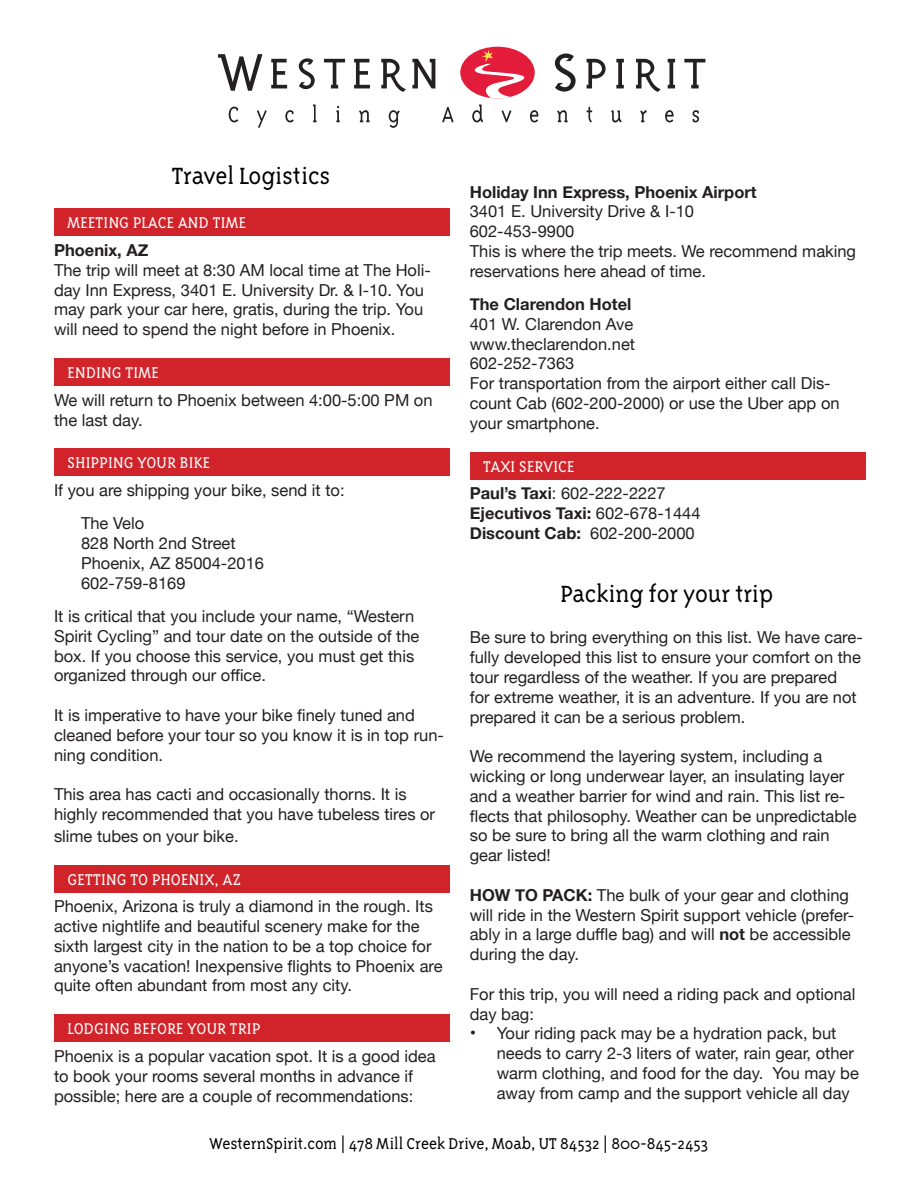
<style>
.page{position:relative;width:918px;height:1188px;background:#fff}
.page>*{position:absolute;margin:0;border:0;box-sizing:border-box;transform-origin:0 0}
.t1{font:300 27px "Triplex Serif OT";color:#000}
.t2{font:300 18px "Triplex Serif OT";letter-spacing:.02em;color:#fff}
.t3{font:300 18px "Triplex Serif OT";color:#000}
.t4{font:16.5px/19.8px "Helvetica Neue";color:#231f20}
.t5{font:700 16.5px "Helvetica Neue";color:#231f20}
.s1{font-weight:700}
.s2{font-weight:400}
.s3{font-size:18px}
</style>
<div class="page">
<svg style="left:218px;top:47px;width:487px;height:81px"></svg>
<div style="left:54px;top:208px;width:395px;height:28px;background:#d1232a"></div>
<div style="left:54px;top:358px;width:395px;height:28px;background:#d1232a"></div>
<div style="left:54px;top:449px;width:395px;height:27px;background:#d1232a"></div>
<div style="left:54px;top:865px;width:395px;height:27px;background:#d1232a"></div>
<div style="left:54px;top:1015px;width:395px;height:27px;background:#d1232a"></div>
<div style="left:470px;top:452px;width:395px;height:28px;background:#d1232a"></div>
<p class="t1" style="left:172px;top:162px;width:160px">Travel Logistics</p>
<p class="t2" style="left:68px;top:213px;width:180px">MEETING PLACE AND TIME</p>
<p class="t5" style="left:54px;top:237px;width:96px">Phoenix, AZ</p>
<p class="t4" style="left:54px;top:261px;width:378px">The trip will meet at 8:30 AM local time at The Holi&shy;day Inn Express, 3401 E. University Dr. &amp; I-10. You may park your car here, gratis, during the trip. You will need to spend the night before in Phoenix.</p>
<p class="t2" style="left:68px;top:363px;width:93px">ENDING TIME</p>
<p class="t4" style="left:54px;top:391px;width:380px">We will return to Phoenix between 4:00-5:00 PM on the last day.</p>
<p class="t2" style="left:68px;top:453px;width:144px">SHIPPING YOUR BIKE</p>
<p class="t4" style="left:54px;top:481px;width:292px">If you are shipping your bike, send it to:</p>
<p class="t4" style="left:81px;top:515px;width:65px">The Velo</p>
<p class="t4" style="left:81px;top:534px;width:156px">828 North 2nd Street</p>
<p class="t4" style="left:81px;top:554px;width:185px">Phoenix, AZ 85004-2016</p>
<p class="t4" style="left:81px;top:574px;width:106px">602-759-8169</p>
<p class="t4" style="left:54px;top:607px;width:367px">It is critical that you include your name, “Western Spirit Cycling” and tour date on the outside of the box. If you choose this service, you must get this organized through our office.</p>
<p class="t4" style="left:54px;top:706px;width:391px">It is imperative to have your bike finely tuned and cleaned before your tour so you know it is in top run&shy;ning condition.</p>
<p class="t4" style="left:54px;top:785px;width:383px">This area has cacti and occasionally thorns. It is highly recommended that you have tubeless tires or</p>
<p class="t4" style="left:54px;top:827px;width:186px">slime tubes on your bike.</p>
<p class="t2" style="left:68px;top:870px;width:175px">GETTING TO PHOENIX, AZ</p>
<p class="t4" style="left:54px;top:897px;width:390px">Phoenix, Arizona is truly a diamond in the rough. Its active nightlife and beautiful scenery make for the sixth largest city in the nation to be a top choice for anyone’s vacation! Inexpensive flights to Phoenix are quite often abundant from most any city.</p>
<p class="t2" style="left:68px;top:1019px;width:194px">LODGING BEFORE YOUR TRIP</p>
<p class="t4" style="left:54px;top:1047px;width:383px">Phoenix is a popular vacation spot. It is a good idea to book your rooms several months in advance if possible; here are a couple of recommendations:</p>
<p class="t5" style="left:470px;top:179px;width:288px">Holiday Inn Express, Phoenix Airport</p>
<p class="t4" style="left:470px;top:202px;width:226px">3401 E. University Drive &amp; I-10</p>
<p class="t4" style="left:470px;top:222px;width:106px">602-453-9900</p>
<p class="t4" style="left:470px;top:242px;width:388px">This is where the trip meets. We recommend making reservations here ahead of time.</p>
<p class="t5" style="left:470px;top:291px;width:163px">The Clarendon Hotel</p>
<p class="t4" style="left:470px;top:315px;width:165px">401 W. Clarendon Ave</p>
<p class="t4" style="left:470px;top:335px;width:167px">www.theclarendon.net</p>
<p class="t4" style="left:470px;top:355px;width:106px">602-252-7363</p>
<p class="t4" style="left:470px;top:374px;width:371px">For transportation from the airport either call Dis&shy;count Cab (602-200-2000) or use the Uber app on your smartphone.</p>
<p class="t2" style="left:483px;top:457px;width:93px">TAXI SERVICE</p>
<p class="t4" style="left:470px;top:485px;width:197px"><span class="s1">Paul’s Taxi</span>: 602-222-2227</p>
<p class="t5" style="left:470px;top:500px;width:232px">Ejecutivos Taxi: <span class="s2">602-678-1444</span></p>
<p class="t5" style="left:470px;top:520px;width:226px">Discount Cab: <span class="s2">602-200-2000</span></p>
<p class="t1" style="left:561px;top:580px;width:214px">Packing for your trip</p>
<p class="t4" style="left:470px;top:629px;width:394px">Be sure to bring everything on this list. We have care&shy;fully developed this list to ensure your comfort on the tour regardless of the weather. If you are prepared<br>for extreme weather, it is an adventure. If you are not prepared it can be a serious problem.</p>
<p class="t4" style="left:470px;top:747px;width:388px">We recommend the layering system, including a wicking or long underwear layer, an insulating layer and a weather barrier for wind and rain. This list re&shy;flects that philosophy. Weather can be unpredictable so be sure to bring all the warm clothing and rain gear listed!</p>
<p class="t4" style="left:470px;top:886px;width:386px"><span class="s1">HOW TO PACK:</span> The bulk of your gear and clothing will ride in the Western Spirit support vehicle (prefer&shy;ably in a large duffle bag) and will <span class="s1">not</span> be accessible during the day.</p>
<p class="t4" style="left:470px;top:985px;width:387px">For this trip, you will need a riding pack and optional day bag:</p>
<p class="t4" style="left:497px;top:1025px;width:364px;text-indent:-27px"><span class="s3">•</span> Your riding pack may be a hydration pack, but needs to carry 2-3 liters of water, rain gear, other warm clothing, and food for the day. You may be away from camp and the support vehicle all day</p>
<p class="t3" style="left:210px;top:1134px;width:500px">WesternSpirit.com | 478 Mill Creek Drive, Moab, UT 84532 | 800-845-2453</p>
</div>
